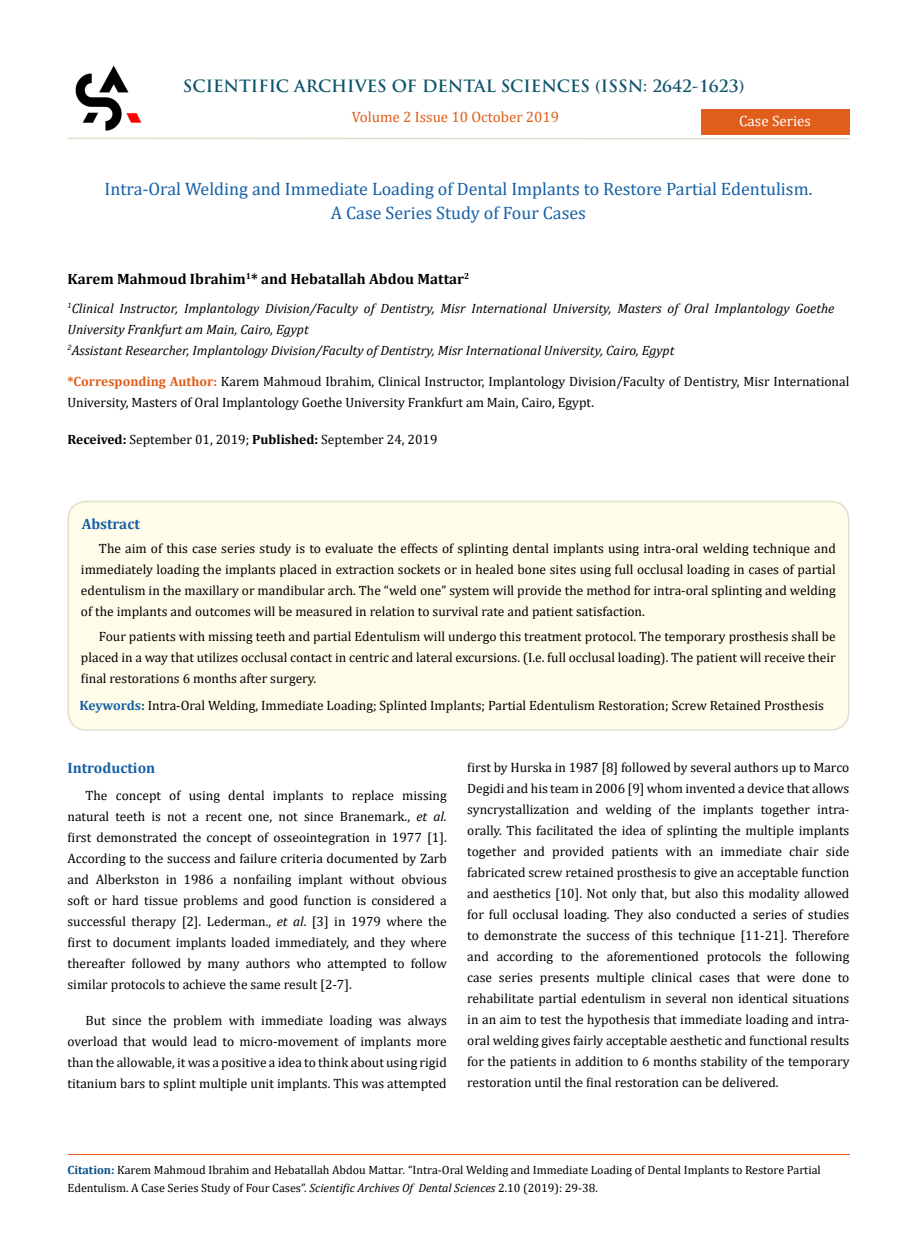
<style>
.page{position:relative;width:917px;height:1260px;background:#fff}
.page>*{position:absolute;margin:0;border:0;box-sizing:border-box;transform-origin:0 0}
.t1{font:18px/24px "Cambria";color:#1560a6;text-align:center}
.t2{font:700 16.5px "Trajan Pro";color:#0e546a}
.t3{font:700 15px "Cambria";color:#000}
.t4{font:15px "Cambria";color:#e05d1a}
.t5{font:700 15px "Cambria";color:#1560a6}
.t6{font:15px "Cambria";color:#fff}
.t7{font:13.5px/21px "Cambria";color:#000;text-align:justify}
.t8{font:italic 13.5px/21px "Cambria";color:#000}
.t9{font:12px/18px "Cambria";color:#000}
.s1{font-weight:700;color:#e05d1a}
.s2{font-weight:700}
.s3{font-weight:700;color:#1560a6}
.s4{font-weight:700;color:#0e546a}
.s5{font-style:italic}
.s6{font-weight:700;color:#035089}
</style>
<div class="page">
<div style="left:700px;top:110px;width:149px;height:25px;background:#e05d1a"></div>
<img style="left:75px;top:65px;width:66px;height:66px">
<div style="left:68px;top:501px;width:780px;height:229px;background:#fffde9;border-radius:18px"></div>
<div style="left:67px;top:501px;width:782px;height:230px;border:2px solid #e0dfcd;border-radius:18px"></div>
<hr style="left:67px;top:138px;width:782px;height:1px;background:#e0dfcd">
<hr style="left:68px;top:1155px;width:781px;height:1px;background:#e05d1a">
<p class="t2" style="left:183px;top:76px;width:563px">SCIENTIFIC ARCHIVES OF DENTAL SCIENCES (ISSN: 2642-1623)</p>
<p class="t4" style="left:352px;top:108px;width:209px">Volume 2 Issue 10 October 2019</p>
<p class="t6" style="left:739px;top:112px;width:73px">Case Series</p>
<h1 class="t1" style="left:105px;top:177px;width:709px">Intra-Oral Welding and Immediate Loading of Dental Implants to Restore Partial Edentulism.<br>A Case Series Study of Four Cases</h1>
<p class="t3" style="left:67px;top:268px;width:403px">Karem Mahmoud Ibrahim<sup>1</sup>* and Hebatallah Abdou Mattar<sup>2</sup></p>
<p class="t8" style="left:67px;top:297px;width:768px"><sup>1</sup>Clinical Instructor, Implantology Division/Faculty of Dentistry, Misr International University, Masters of Oral Implantology Goethe<br>University Frankfurt am Main, Cairo, Egypt<br><sup>2</sup>Assistant Researcher, Implantology Division/Faculty of Dentistry, Misr International University, Cairo, Egypt</p>
<p class="t7" style="left:67px;top:370px;width:783px"><span class="s1">*Corresponding Author:</span> Karem Mahmoud Ibrahim, Clinical Instructor, Implantology Division/Faculty of Dentistry, Misr International<br>University, Masters of Oral Implantology Goethe University Frankfurt am Main, Cairo, Egypt.</p>
<p class="t7" style="left:67px;top:428px;width:371px"><span class="s2">Received:</span> September 01, 2019; <span class="s2">Published:</span> September 24, 2019</p>
<p class="t5" style="left:82px;top:513px;width:60px">Abstract</p>
<p class="t7" style="left:81px;top:538px;width:756px;text-indent:18px">The aim of this case series study is to evaluate the effects of splinting dental implants using intra-oral welding technique and immediately loading the implants placed in extraction sockets or in healed bone sites using full occlusal loading in cases of partial edentulism in the maxillary or mandibular arch. The “weld one” system will provide the method for intra-oral splinting and welding of the implants and outcomes will be measured in relation to survival rate and patient satisfaction.</p>
<p class="t7" style="left:81px;top:626px;width:756px;text-indent:18px">Four patients with missing teeth and partial Edentulism will undergo this treatment protocol. The temporary prosthesis shall be placed in a way that utilizes occlusal contact in centric and lateral excursions. (I.e. full occlusal loading). The patient will receive their final restorations 6 months after surgery.</p>
<p class="t7" style="left:80px;top:695px;width:746px"><span class="s3">Keywords</span><span class="s4">:</span> Intra-Oral Welding, Immediate Loading; Splinted Implants; Partial Edentulism Restoration; Screw Retained Prosthesis</p>
<p class="t5" style="left:67px;top:758px;width:89px">Introduction</p>
<p class="t7" style="left:67px;top:785px;width:381px;text-indent:18px">The concept of using dental implants to replace missing natural teeth is not a recent one, not since Branemark., <span class="s5">et al. </span>first demonstrated the concept of osseointegration in 1977 [1].<br>According to the success and failure criteria documented by Zarb and Alberkston in 1986 a nonfailing implant without obvious soft or hard tissue problems and good function is considered a successful therapy [2]. Lederman., <span class="s5">et al</span>. [3] in 1979 where the first to document implants loaded immediately, and they where thereafter followed by many authors who attempted to follow similar protocols to achieve the same result [2-7].</p>
<p class="t7" style="left:67px;top:1010px;width:381px;text-indent:18px">But since the problem with immediate loading was always overload that would lead to micro-movement of implants more than the allowable, it was a positive a idea to think about using rigid titanium bars to splint multiple unit implants. This was attempted</p>
<p class="t7" style="left:467px;top:757px;width:384px">first by Hurska in 1987 [8] followed by several authors up to Marco Degidi and his team in 2006 [9] whom invented a device that allows syncrystallization and welding of the implants together intra&shy;orally. This facilitated the idea of splinting the multiple implants together and provided patients with an immediate chair side fabricated screw retained prosthesis to give an acceptable function and aesthetics [10]. Not only that, but also this modality allowed for full occlusal loading. They also conducted a series of studies to demonstrate the success of this technique [11-21]. Therefore and according to the aforementioned protocols the following case series presents multiple clinical cases that were done to rehabilitate partial edentulism in several non identical situations in an aim to test the hypothesis that immediate loading and intra&shy;oral welding gives fairly acceptable aesthetic and functional results for the patients in addition to 6 months stability of the temporary restoration until the final restoration can be delivered.</p>
<p class="t9" style="left:67px;top:1161px;width:754px"><span class="s6">Citation:</span> Karem Mahmoud Ibrahim and Hebatallah Abdou Mattar<span class="s5">.</span> “Intra-Oral Welding and Immediate Loading of Dental Implants to Restore Partial<br>Edentulism. A Case Series Study of Four Cases”. <span class="s5">Scientific Archives Of Dental Sciences</span> 2.10 (2019): 29-38.</p>
</div>
